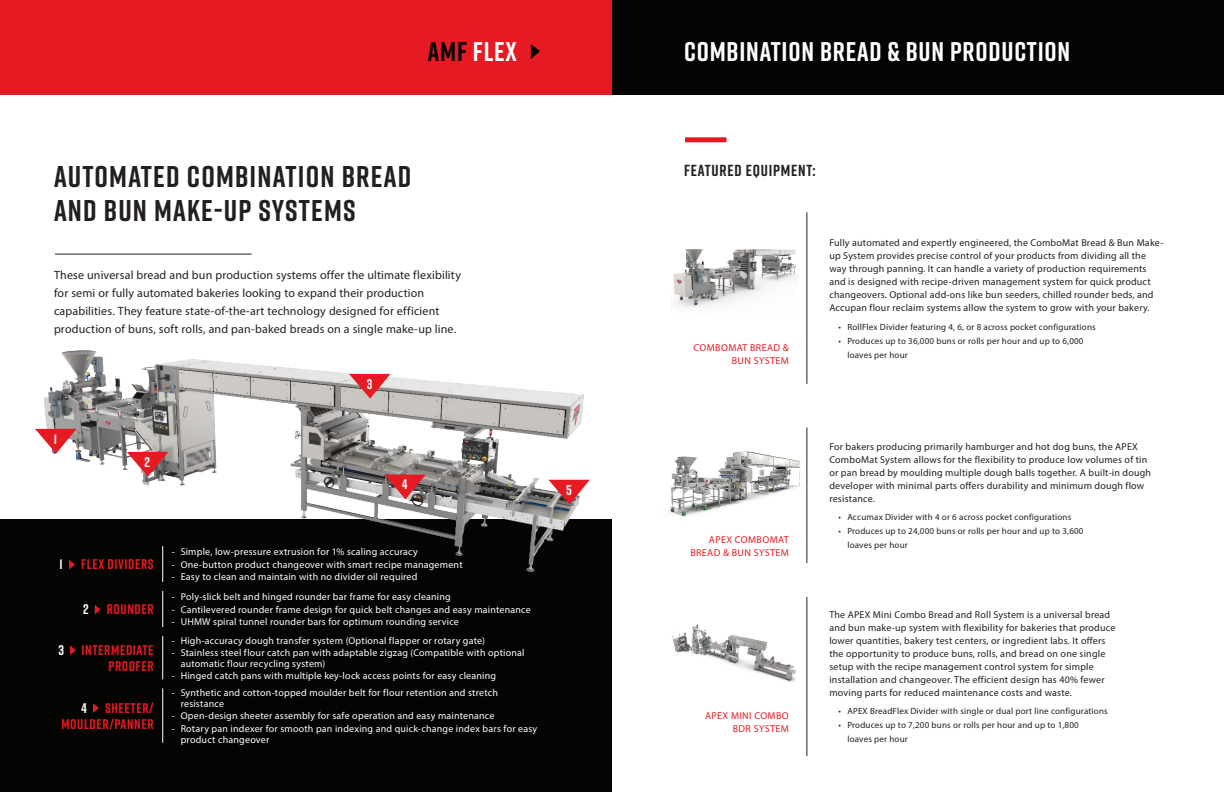
<style>
.page{position:relative;width:1224px;height:792px;background:#fff}
.page>*{position:absolute;margin:0;border:0;box-sizing:border-box;transform-origin:0 0}
.t1{font:700 30px/34px "Rift";letter-spacing:.04em;color:#231f20}
.t2{font:700 27px "Rift";letter-spacing:.03em;color:#fff}
.t3{font:700 16px "Rift";letter-spacing:.05em;color:#231f20}
.t4{font:700 14px/16px "Rift";letter-spacing:.04em;color:#e51a22;text-align:right}
.t5{font:700 14px "Rift";color:#fff}
.t6{font:12px/18px "Myriad Pro";letter-spacing:.015em;color:#231f20}
.t7{font:10px/13px "Myriad Pro";letter-spacing:.02em;color:#231f20}
.t8{font:10px/11px "Myriad Pro";letter-spacing:.02em;color:#fff}
.t9{font:10px/13px "Myriad Pro";letter-spacing:.04em;color:#e51a22;text-align:right}
.t10{font:9px/14px "Myriad Pro";letter-spacing:.02em;color:#231f20}
.s1{color:#040503}
</style>
<div class="page">
<div style="left:0;top:520px;width:612px;height:272px;background:#040503"></div>
<img style="left:40px;top:350px;width:556px;height:224px">
<hr style="left:162px;top:546px;width:1px;height:36px;background:#fff">
<hr style="left:162px;top:591px;width:1px;height:36px;background:#fff">
<hr style="left:162px;top:636px;width:1px;height:43px;background:#fff">
<hr style="left:162px;top:688px;width:1px;height:55px;background:#fff">
<svg style="left:69px;top:560px;width:6px;height:9px"></svg>
<svg style="left:95px;top:605px;width:6px;height:9px"></svg>
<svg style="left:70px;top:645px;width:6px;height:10px"></svg>
<svg style="left:93px;top:703px;width:6px;height:10px"></svg>
<svg style="left:35px;top:429px;width:42px;height:25px"></svg>
<svg style="left:127px;top:452px;width:41px;height:25px"></svg>
<svg style="left:349px;top:374px;width:41px;height:25px"></svg>
<svg style="left:384px;top:475px;width:42px;height:24px"></svg>
<svg style="left:548px;top:480px;width:42px;height:24px"></svg>
<hr style="left:807px;top:212px;width:1px;height:132px;background:#231f20">
<hr style="left:807px;top:344px;width:1px;height:40px;background:#231f20">
<img style="left:673px;top:249px;width:125px;height:58px">
<hr style="left:807px;top:428px;width:1px;height:108px;background:#231f20">
<svg style="left:807px;top:536px;width:1px;height:27px"></svg>
<img style="left:670px;top:441px;width:137px;height:81px">
<hr style="left:807px;top:597px;width:1px;height:115px;background:#231f20">
<hr style="left:807px;top:712px;width:1px;height:44px;background:#231f20">
<img style="left:672px;top:624px;width:124px;height:58px">
<hr style="left:55px;top:254px;width:197px;height:1px;background:#231f20">
<div style="left:685px;top:137px;width:41px;height:5px;background:#e51a22"></div>
<div style="left:612px;top:0;width:612px;height:94px;background:#040503"></div>
<div style="left:0;top:0;width:612px;height:94px;background:#e51a22"></div>
<svg style="left:531px;top:44px;width:9px;height:15px"></svg>
<h2 class="t2" style="left:428px;top:40px;width:91px"><span class="s1">AMF</span> FLEX</h2>
<h2 class="t2" style="left:684px;top:40px;width:388px">COMBINATION BREAD &amp; BUN PRODUCTION</h2>
<h1 class="t1" style="left:54px;top:161px;width:359px">AUTOMATED COMBINATION BREAD<br>AND BUN MAKE-UP SYSTEMS</h1>
<h3 class="t3" style="left:684px;top:163px;width:133px">FEATURED EQUIPMENT:</h3>
<p class="t6" style="left:54px;top:267px;width:409px">These universal bread and bun production systems offer the ultimate flexibility for semi or fully automated bakeries looking to expand their production capabilities. They feature state-of-the-art technology designed for efficient production of buns, soft rolls, and pan-baked breads on a single make-up line.</p>
<h3 class="t5" style="left:54px;top:433px;width:5px">1</h3>
<h3 class="t5" style="left:145px;top:456px;width:7px">2</h3>
<h3 class="t5" style="left:367px;top:378px;width:7px">3</h3>
<h3 class="t5" style="left:402px;top:478px;width:7px">4</h3>
<h3 class="t5" style="left:60px;top:559px;width:5px">1</h3>
<h3 class="t4" style="left:81px;top:558px;width:74px">FLEX DIVIDERS</h3>
<h3 class="t5" style="left:83px;top:604px;width:7px">2</h3>
<h3 class="t4" style="left:107px;top:603px;width:48px">ROUNDER</h3>
<h3 class="t5" style="left:58px;top:644px;width:7px">3</h3>
<h3 class="t4" style="left:82px;top:643px;width:74px">INTERMEDIATE<br>PROOFER</h3>
<h3 class="t4" style="left:61px;top:701px;width:94px">SHEETER/<br>MOULDER/PANNER</h3>
<h3 class="t5" style="left:82px;top:702px;width:7px">4</h3>
<p class="t8" style="left:172px;top:547px;width:248px">- Simple, low-pressure extrusion for 1% scaling accuracy</p>
<p class="t8" style="left:172px;top:560px;width:292px">- One-button product changeover with smart recipe management</p>
<p class="t8" style="left:172px;top:572px;width:247px">- Easy to clean and maintain with no divider oil required</p>
<p class="t8" style="left:172px;top:592px;width:281px">- Poly-slick belt and hinged rounder bar frame for easy cleaning</p>
<p class="t8" style="left:172px;top:605px;width:361px">- Cantilevered rounder frame design for quick belt changes and easy maintenance</p>
<p class="t8" style="left:172px;top:617px;width:289px">- UHMW spiral tunnel rounder bars for optimum rounding service</p>
<p class="t8" style="left:172px;top:635px;width:315px">- High-accuracy dough transfer system (Optional flapper or rotary gate)</p>
<p class="t8" style="left:181px;top:648px;width:345px;text-indent:-9px">- Stainless steel flour catch pan with adaptable zigzag (Compatible with optional automatic flour recycling system)</p>
<p class="t8" style="left:172px;top:671px;width:326px">- Hinged catch pans with multiple key-lock access points for easy cleaning</p>
<p class="t8" style="left:181px;top:688px;width:319px;text-indent:-9px">- Synthetic and cotton-topped moulder belt for flour retention and stretch resistance</p>
<p class="t8" style="left:172px;top:711px;width:324px">- Open-design sheeter assembly for safe operation and easy maintenance</p>
<p class="t8" style="left:181px;top:724px;width:358px;text-indent:-9px">- Rotary pan indexer for smooth pan indexing and quick-change index bars for easy product changeover</p>
<h3 class="t5" style="left:566px;top:484px;width:7px">5</h3>
<p class="t9" style="left:694px;top:342px;width:97px">COMBOMAT BREAD &amp;<br>BUN SYSTEM</p>
<p class="t9" style="left:690px;top:534px;width:100px">APEX COMBOMAT<br>BREAD &amp; BUN SYSTEM</p>
<p class="t9" style="left:705px;top:710px;width:85px">APEX MINI COMBO<br>BDR SYSTEM</p>
<p class="t7" style="left:829px;top:237px;width:336px">Fully automated and expertly engineered, the ComboMat Bread &amp; Bun Make&shy;up System provides precise control of your products from dividing all the way through panning. It can handle a variety of production requirements and is designed with recipe-driven management system for quick product changeovers. Optional add-ons like bun seeders, chilled rounder beds, and Accupan flour reclaim systems allow the system to grow with your bakery.</p>
<p class="t10" style="left:838px;top:320px;width:259px">• RollFlex Divider featuring 4, 6, or 8 across pocket configurations</p>
<p class="t10" style="left:847px;top:334px;width:238px;text-indent:-9px">• Produces up to 36,000 buns or rolls per hour and up to 6,000 loaves per hour</p>
<p class="t7" style="left:829px;top:441px;width:323px">For bakers producing primarily hamburger and hot dog buns, the APEX ComboMat System allows for the flexibility to produce low volumes of tin or pan bread by moulding multiple dough balls together. A built-in dough developer with minimal parts offers durability and minimum dough flow resistance.</p>
<p class="t10" style="left:838px;top:511px;width:234px">• Accumax Divider with 4 or 6 across pocket configurations</p>
<p class="t10" style="left:847px;top:525px;width:238px;text-indent:-9px">• Produces up to 24,000 buns or rolls per hour and up to 3,600 loaves per hour</p>
<p class="t7" style="left:829px;top:609px;width:288px">The APEX Mini Combo Bread and Roll System is a universal bread and bun make-up system with flexibility for bakeries that produce lower quantities, bakery test centers, or ingredient labs. It offers the opportunity to produce buns, rolls, and bread on one single setup with the recipe management control system for simple installation and changeover. The efficient design has 40% fewer moving parts for reduced maintenance costs and waste.</p>
<p class="t10" style="left:838px;top:705px;width:271px">• APEX BreadFlex Divider with single or dual port line configurations</p>
<p class="t10" style="left:847px;top:719px;width:233px;text-indent:-9px">• Produces up to 7,200 buns or rolls per hour and up to 1,800 loaves per hour</p>
</div>
